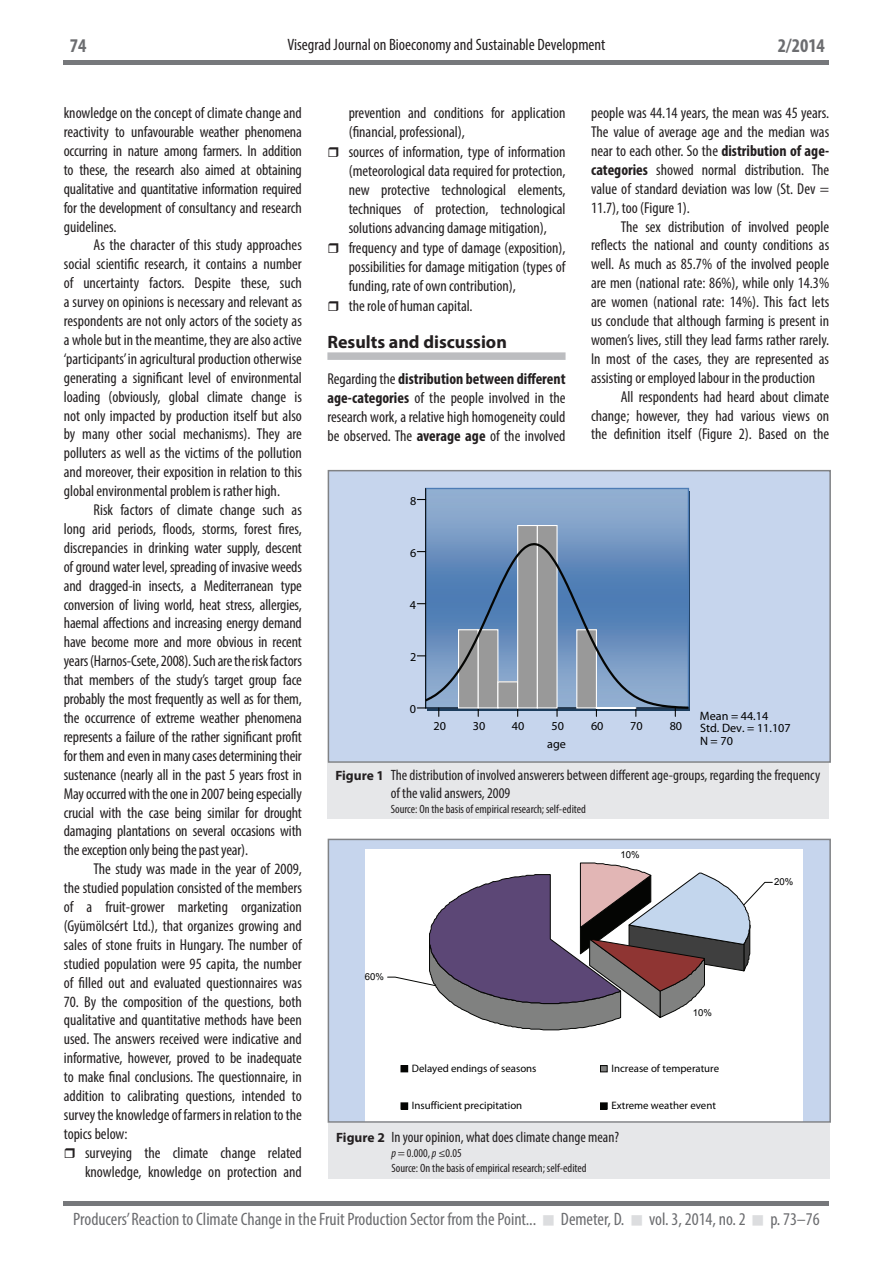
<style>
.page{position:relative;width:893px;height:1263px;background:#fff}
.page>*{position:absolute;margin:0;border:0;box-sizing:border-box;transform-origin:0 0}
.t1{font:700 condensed 19.5px "Myriad Pro";color:#6c6d70}
.t2{font:condensed 18px "Myriad Pro";color:#6c6d70}
.t3{font:700 18px "Myriad Pro";color:#231f20}
.t4{font:condensed 16.5px "Myriad Pro";color:#231f20}
.t5{font:condensed 15.75px/18.9px "Myriad Pro";color:#231f20;text-align:justify}
.t6{font:condensed 15px/18px "Myriad Pro";color:#231f20}
.t7{font:12.15px/12.6px "Myriad Pro";color:#000}
.t8{font:condensed 12px/15px "Myriad Pro";color:#231f20}
.t9{font:10.8px "Myriad Pro";color:#000}
.t10{font:9.6px "Arial";color:#000}
.s1{font-weight:700}
.s2{font-weight:700;font-stretch:normal;font-size:13.5px}
.s3{font-style:italic}
.s4{color:#dcdddf}
</style>
<div class="page">
<hr style="left:64px;top:60px;width:765px;height:4px;background:#76787b">
<div style="left:64px;top:1201px;width:765px;height:5px;background:#76787b"></div>
<div style="left:327px;top:352px;width:239px;height:8px;background:#bcbdc0"></div>
<div style="left:328px;top:471px;width:502px;height:291px;background:#c6d5ed"></div>
<hr style="left:425px;top:488px;width:1px;height:220px;background:#040503">
<div style="left:518px;top:526px;width:19px;height:182px;background:#999"></div>
<div style="left:517px;top:525px;width:21px;height:183px;border:1px solid #fff"></div>
<div style="left:537px;top:526px;width:20px;height:182px;background:#999"></div>
<div style="left:537px;top:525px;width:21px;height:183px;border:1px solid #fff"></div>
<svg style="left:417px;top:542px;width:273px;height:174px"></svg>
<div style="left:328px;top:470px;width:503px;height:293px;border:2px solid #808285"></div>
<div style="left:328px;top:1123px;width:501px;height:55px;background:#e6e7e9"></div>
<div style="left:328px;top:839px;width:502px;height:283px;background:#c6d5ed"></div>
<div style="left:365px;top:849px;width:437px;height:273px;background:#fff"></div>
<svg style="left:387px;top:863px;width:385px;height:167px"></svg>
<div style="left:401px;top:1065px;width:7px;height:7px;background:#040503"></div>
<div style="left:600px;top:1065px;width:7px;height:7px;background:#808180"></div>
<div style="left:600px;top:1065px;width:7px;height:7px;border:1px solid #040503"></div>
<div style="left:401px;top:1103px;width:7px;height:6px;background:#040503"></div>
<div style="left:600px;top:1103px;width:7px;height:6px;background:#040503"></div>
<div style="left:328px;top:839px;width:503px;height:284px;border:2px solid #808285"></div>
<div style="left:327px;top:763px;width:502px;height:56px;background:#e6e7e9"></div>
<p class="t1" style="left:70px;top:34px;width:18px">74</p>
<p class="t4" style="left:288px;top:35px;width:319px">Visegrad Journal on Bioeconomy and Sustainable Development</p>
<p class="t1" style="left:778px;top:34px;width:48px">2/2014</p>
<p class="t5" style="left:64px;top:103px;width:240px">knowledge on the concept of climate change and reactivity to unfavourable weather phenomena occurring in nature among farmers. In addition to these, the research also aimed at obtaining qualitative and quantitative information required for the development of consultancy and research guidelines.</p>
<p class="t5" style="left:64px;top:236px;width:240px;text-indent:30px">As the character of this study approaches social scientific research, it contains a number of uncertainty factors. Despite these, such a survey on opinions is necessary and relevant as respondents are not only actors of the society as a whole but in the meantime, they are also active ‘participants’ in agricultural production otherwise generating a significant level of environmental loading (obviously, global climate change is not only impacted by production itself but also by many other social mechanisms). They are polluters as well as the victims of the pollution and moreover, their exposition in relation to this global environmental problem is rather high.</p>
<p class="t5" style="left:64px;top:500px;width:240px;text-indent:30px">Risk factors of climate change such as long arid periods, floods, storms, forest fires, discrepancies in drinking water supply, descent of ground water level, spreading of invasive weeds and dragged-in insects, a Mediterranean type conversion of living world, heat stress, allergies, haemal affections and increasing energy demand have become more and more obvious in recent years (Harnos-Csete, 2008). Such are the risk factors that members of the study’s target group face probably the most frequently as well as for them, the occurrence of extreme weather phenomena represents a failure of the rather significant profit for them and even in many cases determining their sustenance (nearly all in the past 5 years frost in May occurred with the one in 2007 being especially crucial with the case being similar for drought damaging plantations on several occasions with the exception only being the past year).</p>
<p class="t5" style="left:64px;top:859px;width:240px;text-indent:30px">The study was made in the year of 2009, the studied population consisted of the members of a fruit-grower marketing organization (Gyümölcsért Ltd.), that organizes growing and sales of stone fruits in Hungary. The number of studied population were 95 capita, the number of filled out and evaluated questionnaires was</p>
<p class="t5" style="left:64px;top:992px;width:240px">70. By the composition of the questions, both qualitative and quantitative methods have been used. The answers received were indicative and informative, however, proved to be inadequate to make final conclusions. The questionnaire, in addition to calibrating questions, intended to survey the knowledge of farmers in relation to the topics below:</p>
<p class="t5" style="left:85px;top:1143px;width:218px">surveying the climate change related knowledge, knowledge on protection and</p>
<p class="t5" style="left:349px;top:103px;width:218px;line-height:19.4px;text-align:left">prevention and conditions for application (financial, professional),<br>sources of information, type of information (meteorological data required for protection, new protective technological elements, techniques of protection, technological solutions advancing damage mitigation), frequency and type of damage (exposition), possibilities for damage mitigation (types of funding, rate of own contribution),<br>the role of human capital.</p>
<p class="t3" style="left:327px;top:330px;width:181px">Results and discussion</p>
<p class="t5" style="left:327px;top:369px;width:240px">Regarding the <span class="s1">distribution between different age-categories</span> of the people involved in the research work, a relative high homogeneity could be observed. The <span class="s1">average age</span> of the involved</p>
<p class="t7" style="left:410px;top:494px;width:8px">8</p>
<p class="t7" style="left:410px;top:546px;width:8px">6</p>
<p class="t7" style="left:410px;top:598px;width:8px">4</p>
<p class="t7" style="left:410px;top:650px;width:8px">2</p>
<p class="t5" style="left:591px;top:103px;width:240px">people was 44.14 years, the mean was 45 years.<br>The value of average age and the median was near to each other. So the <span class="s1">distribution of age&shy;categories</span> showed normal distribution. The value of standard deviation was low (St. Dev = 11.7), too (Figure 1).</p>
<p class="t5" style="left:621px;top:217px;width:210px">The sex distribution of involved people</p>
<p class="t5" style="left:591px;top:236px;width:240px">reflects the national and county conditions as</p>
<p class="t5" style="left:591px;top:254px;width:240px">well. As much as 85.7% of the involved people</p>
<p class="t5" style="left:591px;top:273px;width:240px">are men (national rate: 86%), while only 14.3%</p>
<p class="t5" style="left:591px;top:292px;width:240px">are women (national rate: 14%). This fact lets</p>
<p class="t5" style="left:591px;top:311px;width:240px">us conclude that although farming is present in</p>
<p class="t5" style="left:591px;top:330px;width:240px">women’s lives, still they lead farms rather rarely.</p>
<p class="t5" style="left:591px;top:349px;width:240px">In most of the cases, they are represented as</p>
<p class="t5" style="left:591px;top:368px;width:226px">assisting or employed labour in the production</p>
<p class="t5" style="left:621px;top:387px;width:210px">All respondents had heard about climate</p>
<p class="t5" style="left:591px;top:406px;width:240px">change; however, they had various views on</p>
<p class="t5" style="left:591px;top:425px;width:240px">the definition itself (Figure 2). Based on the</p>
<p class="t7" style="left:410px;top:703px;width:8px">0</p>
<p class="t7" style="left:433px;top:719px;width:14px">20</p>
<p class="t7" style="left:473px;top:719px;width:14px">30</p>
<p class="t7" style="left:512px;top:719px;width:14px">40</p>
<p class="t7" style="left:551px;top:719px;width:14px">50</p>
<p class="t7" style="left:591px;top:719px;width:14px">60</p>
<p class="t7" style="left:630px;top:719px;width:14px">70</p>
<p class="t7" style="left:670px;top:719px;width:14px">80</p>
<p class="t7" style="left:547px;top:737px;width:20px">age</p>
<p class="t7" style="left:700px;top:709px;width:92px">Mean = 44.14<br>Std. Dev. = 11.107<br>N=70</p>
<p class="t6" style="left:391px;top:766px;width:431px;text-indent:-55px"><span class="s2">Figure 1</span> The distribution of involved answerers between different age-groups, regarding the frequency of the valid answers, 2009</p>
<p class="t8" style="left:391px;top:802px;width:197px">Source: On the basis of empirical research; self-edited</p>
<p class="t10" style="left:621px;top:848px;width:21px">10%</p>
<p class="t10" style="left:365px;top:970px;width:21px">60%</p>
<p class="t10" style="left:693px;top:1006px;width:21px">10%</p>
<p class="t9" style="left:412px;top:1062px;width:126px">Delayed endings of seasons</p>
<p class="t9" style="left:611px;top:1062px;width:109px">Increase of temperature</p>
<p class="t9" style="left:412px;top:1099px;width:112px">Insufficient precipitation</p>
<p class="t9" style="left:611px;top:1099px;width:106px">Extreme weather event</p>
<p class="t6" style="left:336px;top:1127px;width:284px"><span class="s2">Figure 2</span> In your opinion, what does climate change mean?</p>
<p class="t8" style="left:391px;top:1145px;width:197px"><span class="s3">p</span> = 0.000, <span class="s3">p</span> ≤0.05<br>Source: On the basis of empirical research; self-edited</p>
<p class="t10" style="left:774px;top:875px;width:21px">20%</p>
<p class="t2" style="left:73px;top:1208px;width:748px">Producers’ Reaction to Climate Change in the Fruit Production Sector from the Point... <span class="s4">■</span> Demeter, D. <span class="s4">■</span> vol. 3, 2014, no. 2 <span class="s4">■</span> p. 73–76</p>
</div>
